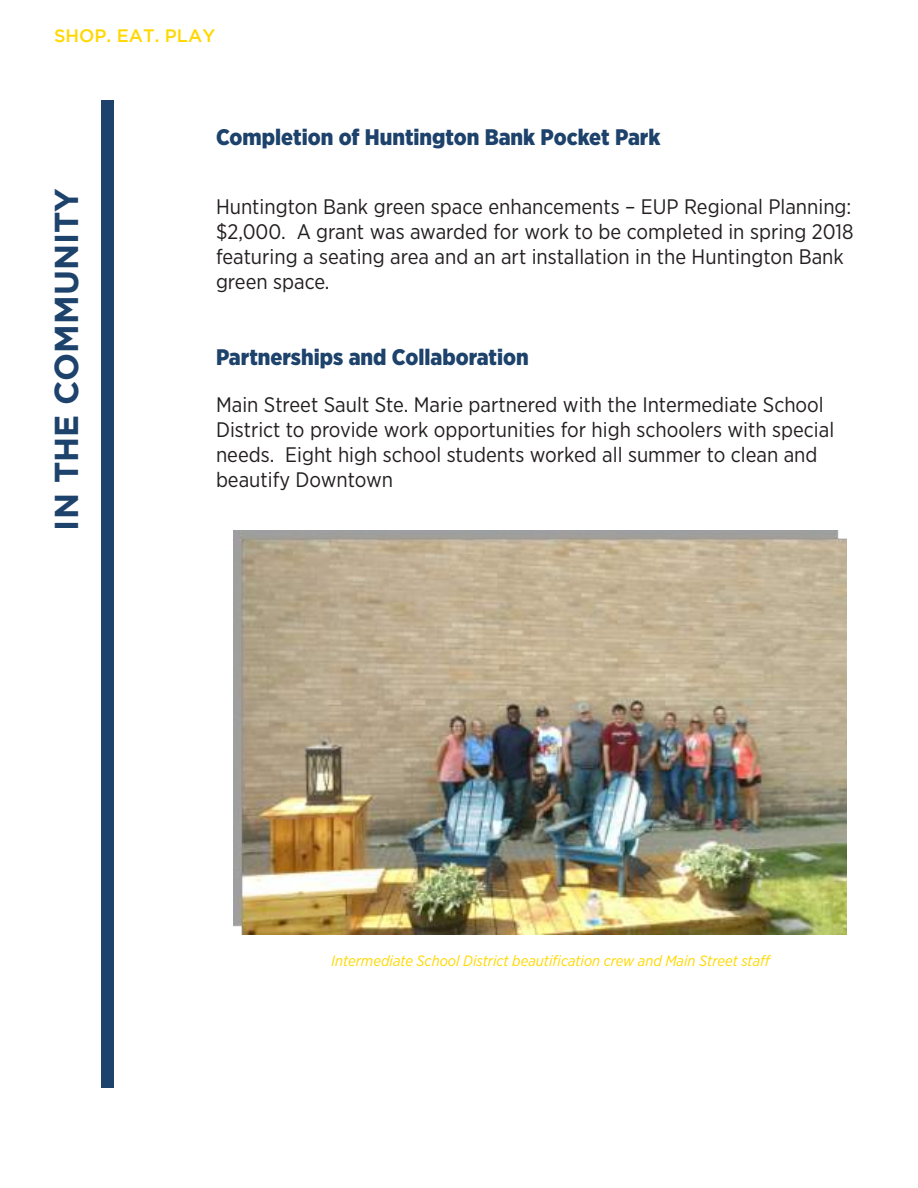
<style>
.page{position:relative;width:918px;height:1188px;background:#fff}
.page>*{position:absolute;margin:0;border:0;box-sizing:border-box;transform-origin:0 0}
.t1{font:700 33px "Gotham";color:#1d426b}
.t2{font:900 22.5px "Gotham Narrow";color:#1d426b}
.t3{font:21px/25.2px "Gotham Narrow";color:#231f20}
.t4{font:500 18px "Gotham";color:#ffd801}
.t5{font:italic 15px "Gotham Narrow";color:#ffd801}
</style>
<div class="page">
<div style="left:101px;top:100px;width:13px;height:988px;background:#1d426b"></div>
<img style="left:233px;top:531px;width:614px;height:403px">
<p class="t4" style="left:54px;top:26px;width:163px">SHOP. EAT. PLAY</p>
<h1 class="t1" style="left:47px;top:531px;width:344px;rotate:-90deg">IN THE COMMUNITY</h1>
<p class="t2" style="left:216px;top:122px;width:446px">Completion of Huntington Bank Pocket Park</p>
<p class="t3" style="left:216px;top:193px;width:639px">Huntington Bank green space enhancements – EUP Regional Planning: $2,000. A grant was awarded for work to be completed in spring 2018 featuring a seating area and an art installation in the Huntington Bank green space.</p>
<p class="t2" style="left:216px;top:342px;width:314px">Partnerships and Collaboration</p>
<p class="t3" style="left:216px;top:391px;width:620px">Main Street Sault Ste. Marie partnered with the Intermediate School District to provide work opportunities for high schoolers with special needs. Eight high school students worked all summer to clean and beautify Downtown</p>
<p class="t5" style="left:331px;top:951px;width:442px">Intermediate School District beautification crew and Main Street staff</p>
</div>
